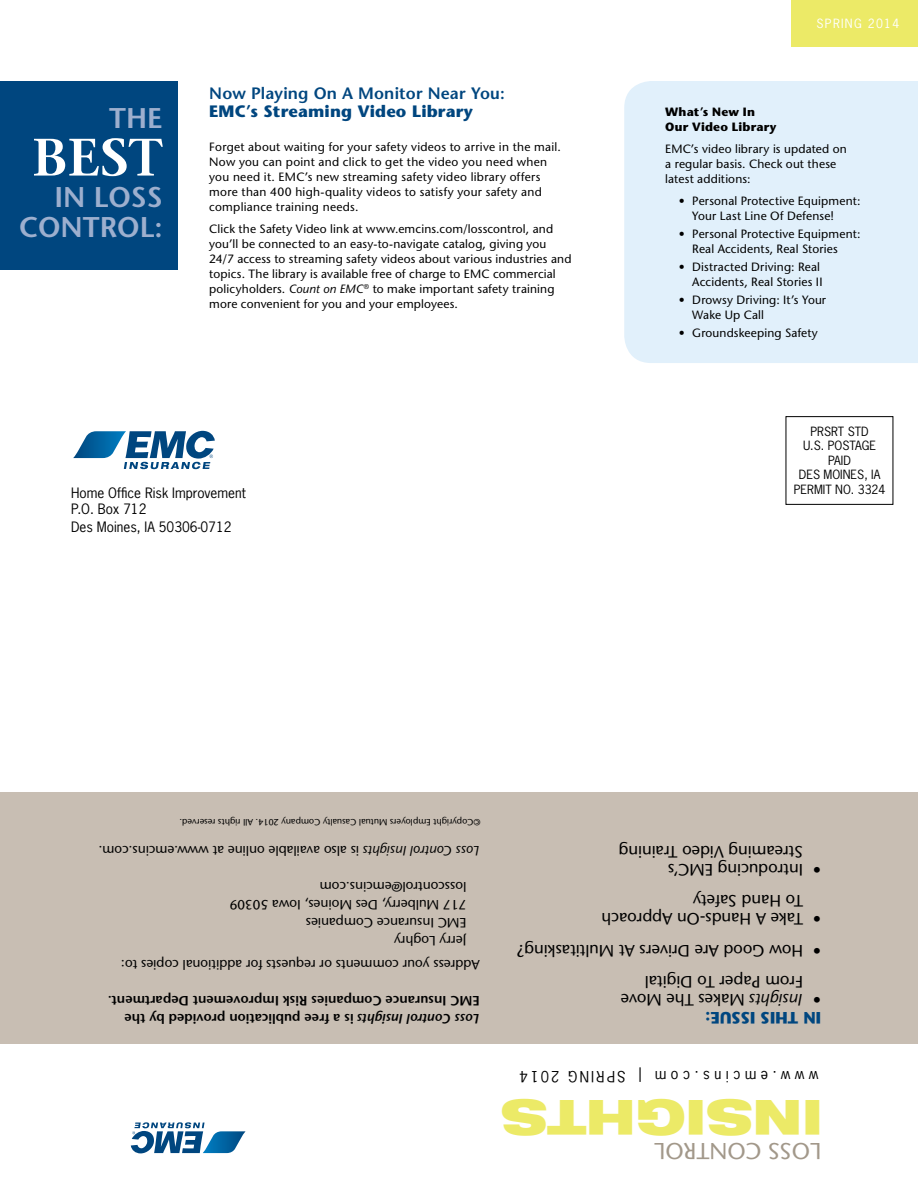
<style>
.page{position:relative;width:918px;height:1188px;background:#fff}
.page>*{position:absolute;margin:0;border:0;box-sizing:border-box;transform-origin:0 0}
.t1{font:600 52.5px "Stone Serif Std";color:#fff}
.t2{font:900 expanded 48.45px "Helvetica Neue LT Std";color:#ecea67}
.t3{font:600 28.5px/30px "Stone Sans Std";color:#9dafce;text-align:right}
.t4{font:500 22.95px "Stone Sans Std";color:#a2988a}
.t5{font:500 16.5px/18px "Stone Sans Std";color:#000}
.t6{font:700 16.5px/18px "Stone Sans Std";letter-spacing:.01em;color:#00467f}
.t7{font:600 16.5px "Stone Sans Std";letter-spacing:.01em;color:#00467f}
.t8{font:14.55px "News Gothic Std";letter-spacing:.3em;color:#000}
.t9{font:14.55px "News Gothic Std";letter-spacing:.225em;color:#000}
.t10{font:500 13.5px/18px "Stone Sans Std";color:#000}
.t11{font:600 13.5px/18px "Stone Sans Std";color:#000}
.t12{font:13.5px/16.2px "News Gothic Std";color:#000}
.t13{font:500 12px/15px "Stone Sans Std";letter-spacing:.015em;color:#000}
.t14{font:12px/14.4px "News Gothic Std";color:#000;text-align:center}
.t15{font:700 12px/15px "Stone Sans Std";letter-spacing:.02em;color:#000}
.t16{font:12px "News Gothic Std";letter-spacing:.11em;color:#fff}
.t17{font:500 9px "Stone Sans Std";color:#000}
.s1{font-style:italic}
.s2{font-weight:500;font-style:italic;color:#000}
.s3{font-weight:500;color:#000}
</style>
<div class="page">
<div style="left:0;top:81px;width:177px;height:188px;background:#00467f"></div>
<div style="left:791px;top:0;width:127px;height:46px;background:#ecea67"></div>
<div style="left:0;top:792px;width:918px;height:251px;background:#c8beb3"></div>
<svg style="left:131px;top:1122px;width:115px;height:31px"></svg>
<div style="left:786px;top:416px;width:107px;height:89px;border:1px solid #000"></div>
<svg style="left:73px;top:431px;width:142px;height:38px"></svg>
<div style="left:624px;top:81px;width:294px;height:282px;background:#e1f0fb"></div>
<h3 class="t3" style="left:109px;top:103px;width:55px">The</h3>
<h1 class="t1" style="left:32px;top:126px;width:132px">BEST</h1>
<h3 class="t3" style="left:19px;top:182px;width:145px">in Loss<br>Control:</h3>
<p class="t16" style="left:817px;top:16px;width:84px">Spring 2014</p>
<h3 class="t7" style="left:209px;top:83px;width:297px">Now Playing On A Monitor Near You:</h3>
<h3 class="t6" style="left:209px;top:102px;width:265px">EMC’s Streaming Video Library</h3>
<p class="t15" style="left:665px;top:105px;width:113px">What’s New In<br>Our Video Library</p>
<p class="t13" style="left:665px;top:141px;width:183px">EMC’s video library is updated on a regular basis. Check out these latest additions:</p>
<p class="t13" style="left:692px;top:193px;width:170px;text-indent:-14px">• Personal Protective Equipment:<br>Your Last Line Of Defense!</p>
<p class="t13" style="left:692px;top:226px;width:170px;text-indent:-14px">• Personal Protective Equipment:<br>Real Accidents, Real Stories</p>
<p class="t13" style="left:679px;top:259px;width:145px;text-align:right">• Distracted Driving: Real<br>Accidents, Real Stories II</p>
<p class="t13" style="left:692px;top:292px;width:135px;text-indent:-14px">• Drowsy Driving: It’s Your<br>Wake Up Call</p>
<p class="t13" style="left:679px;top:325px;width:141px">• Groundskeeping Safety</p>
<p class="t13" style="left:209px;top:140px;width:353px">Forget about waiting for your safety videos to arrive in the mail.<br>Now you can point and click to get the video you need when you need it. EMC’s new streaming safety video library offers more than 400 high-quality videos to satisfy your safety and compliance training needs.</p>
<p class="t13" style="left:209px;top:221px;width:364px">Click the Safety Video link at www.emcins.com/losscontrol, and you’ll be connected to an easy-to-navigate catalog, giving you 24/7 access to streaming safety videos about various industries and topics. The library is available free of charge to EMC commercial policyholders. <span class="s1">Count on EMC</span><sup>®</sup> to make important safety training more convenient for you and your employees.</p>
<p class="t12" style="left:71px;top:485px;width:176px">Home Office Risk Improvement<br>P.O. Box 712</p>
<p class="t12" style="left:71px;top:519px;width:162px">Des Moines, IA 50306-0712</p>
<p class="t14" style="left:794px;top:424px;width:93px">PRSRT STD<br>U.S. POSTAGE<br>PAID<br>DES MOINES, IA<br>PERMIT NO. 3324</p>
<p class="t17" style="left:480px;top:827px;width:302px;rotate:-180deg">©Copyright Employers Mutual Casualty Company 2014. All rights reserved.</p>
<p class="t10" style="left:480px;top:860px;width:383px;rotate:-180deg"><span class="s1">Loss Control Insights</span> is also available online at www.emcins.com.</p>
<p class="t10" style="left:466px;top:932px;width:238px;rotate:-180deg">EMC Insurance Companies<br>717 Mulberry, Des Moines, Iowa 50309 losscontrol@emcins.com</p>
<p class="t10" style="left:466px;top:977px;width:347px;line-height:24px;text-indent:-14px;rotate:-180deg">Address your comments or requests for additional copies to:<br>Jerry Loghry</p>
<p class="t11" style="left:480px;top:1028px;width:374px;rotate:-180deg"><span class="s1">Loss Control Insights</span> is a free publication provided by the<br>EMC I nsurance Companies Risk I mprovement Department.</p>
<h3 class="t5" style="left:803px;top:878px;width:186px;text-indent:-18px;rotate:-180deg">• Introducing EMC’s<br>Streaming Video Training</h3>
<h3 class="t5" style="left:803px;top:928px;width:203px;text-indent:-18px;rotate:-180deg">• Take A Hands-On Approach<br>To Hand Safety</h3>
<h3 class="t5" style="left:821px;top:959px;width:306px;rotate:-180deg">• How Good Are Drivers At Multitasking?</h3>
<h3 class="t5" style="left:803px;top:991px;width:160px;rotate:-180deg">From Paper To Digital</h3>
<h3 class="t6" style="left:803px;top:1027px;width:184px;text-indent:-18px;rotate:-180deg">In Thi s Issue:<br><span class="s2">Insights</span> <span class="s3">Makes The Move</span></h3>
<h3 class="t5" style="left:821px;top:1009px;width:10px;rotate:-180deg">•</h3>
<p class="t9" style="left:560px;top:1086px;width:42px;rotate:-180deg">2014</p>
<p class="t9" style="left:626px;top:1086px;width:59px;rotate:-180deg">Spring</p>
<p class="t8" style="left:818px;top:1086px;width:181px;rotate:-180deg">www.emcins.com |</p>
<h2 class="t2" style="left:823px;top:1149px;width:324px;rotate:-180deg">INSIGHTS</h2>
<h3 class="t4" style="left:821px;top:1165px;width:168px;rotate:-180deg">LOSS CONTROL</h3>
</div>
